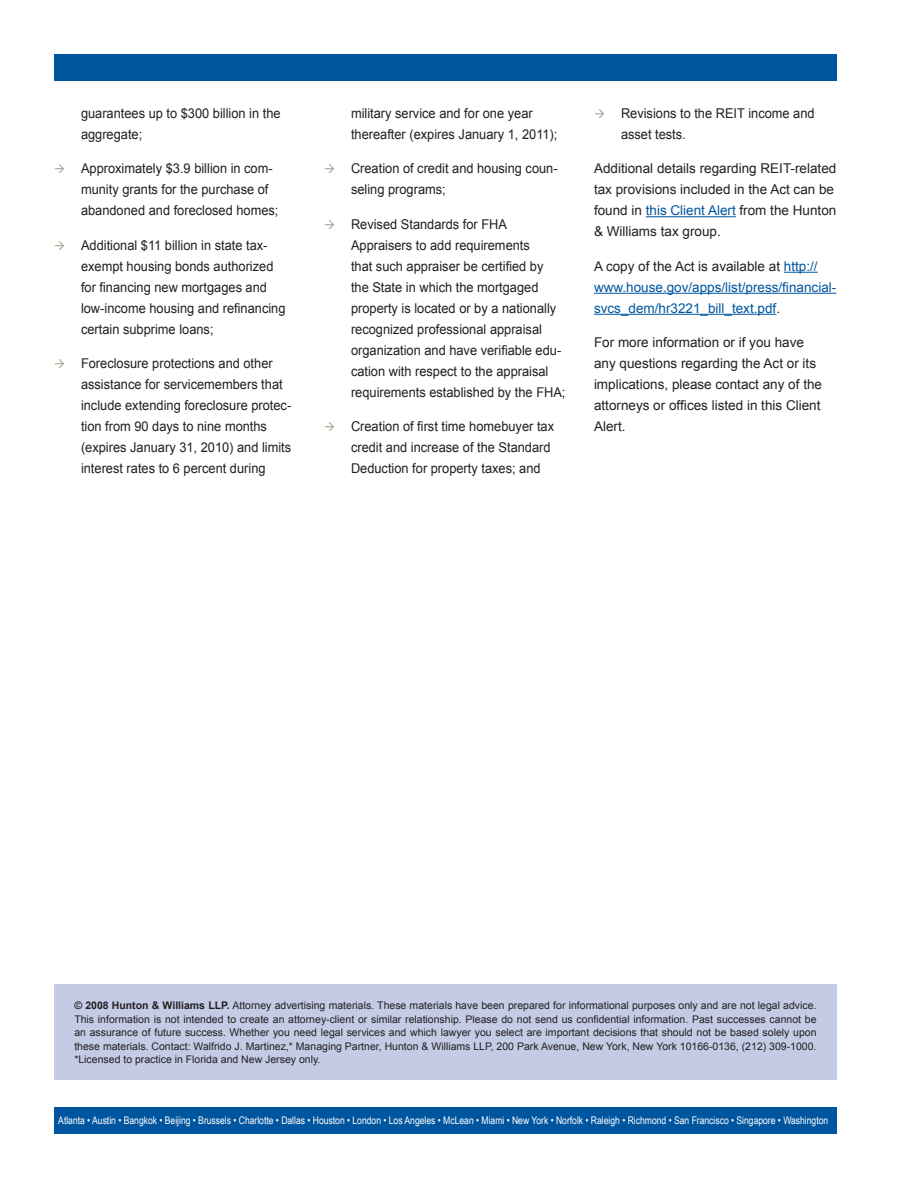
<style>
.page{position:relative;width:918px;height:1188px;background:#fff}
.page>*{position:absolute;margin:0;border:0;box-sizing:border-box;transform-origin:0 0}
.t1{font:13.5px/21px "Arial";color:#231f20;scale:.95 1}
.t2{font:13.5px/21px "Arial";color:#231f20}
.t3{font:13.5px/21px "Arial";color:#00559f}
.t4{font:10.5px/13.5px "Arial";color:#231f20;text-align:justify}
.t5{font:10.5px "Arial Narrow";color:#fff}
.s1{color:#aea698}
.s2{color:#00559f}
.s3{color:#231f20}
.s4{font-weight:700}
</style>
<div class="page">
<div style="left:54px;top:1107px;width:783px;height:27px;background:#00559f"></div>
<div style="left:54px;top:54px;width:783px;height:27px;background:#00559f"></div>
<div style="left:54px;top:984px;width:783px;height:96px;background:#c3cbe5"></div>
<hr style="left:646px;top:216px;width:90px;height:1px;background:#00559f">
<hr style="left:784px;top:272px;width:34px;height:1px;background:#00559f">
<hr style="left:594px;top:293px;width:242px;height:1px;background:#00559f">
<hr style="left:594px;top:314px;width:182px;height:1px;background:#00559f">
<p class="t1" style="left:81px;top:103px;width:212px">guarantees up to $300 billion in the aggregate;</p>
<p class="t1" style="left:81px;top:158px;width:209px;text-indent:-27px"><span class="s1">→</span> Approximately $3.9 billion in com&shy;munity grants for the purchase of abandoned and foreclosed homes;</p>
<p class="t1" style="left:81px;top:235px;width:217px;text-indent:-27px"><span class="s1">→</span> Additional $11 billion in state tax&shy;exempt housing bonds authorized for financing new mortgages and low-income housing and refinancing certain subprime loans;</p>
<p class="t1" style="left:81px;top:353px;width:223px;text-indent:-27px"><span class="s1">→</span> Foreclosure protections and other assistance for servicemembers that include extending foreclosure protec&shy;tion from 90 days to nine months (expires January 31, 2010) and limits interest rates to 6 percent during</p>
<p class="t1" style="left:351px;top:103px;width:219px">military service and for one year thereafter (expires January 1, 2011);</p>
<p class="t1" style="left:351px;top:158px;width:219px;text-indent:-27px"><span class="s1">→</span> Creation of credit and housing coun&shy;seling programs;</p>
<p class="t1" style="left:351px;top:214px;width:227px;text-indent:-27px"><span class="s1">→</span> Revised Standards for FHA Appraisers to add requirements<br>that such appraiser be certified by<br>the State in which the mortgaged property is located or by a nationally recognized professional appraisal organization and have verifiable edu&shy;cation with respect to the appraisal requirements established by the FHA;</p>
<p class="t1" style="left:351px;top:416px;width:215px;text-indent:-27px"><span class="s1">→</span> Creation of first time homebuyer tax credit and increase of the Standard<br>Deduction for property taxes; and</p>
<p class="t1" style="left:621px;top:103px;width:205px;text-indent:-27px"><span class="s1">→</span> Revisions to the REIT income and asset tests.</p>
<p class="t2" style="left:594px;top:158px;width:244px">Additional details regarding REIT-related tax provisions included in the Act can be found in <span class="s2">this Client Alert</span> from the Hunton &amp; Williams tax group.</p>
<p class="t3" style="left:594px;top:256px;width:244px"><span class="s3">A copy of the Act is available at</span> http:// www.house.gov/apps/list/press/financial&shy;svcs_dem/hr3221_bill_text.pdf<span class="s3">.</span></p>
<p class="t2" style="left:594px;top:332px;width:230px">For more information or if you have any questions regarding the Act or its implications, please contact any of the attorneys or offices listed in this Client<br>Alert.</p>
<p class="t4" style="left:74px;top:999px;width:744px"><span class="s4">© 2008 Hunton &amp; Williams LLP.</span> Attorney advertising materials. These materials have been prepared for informational purposes only and are not legal advice.<br>This information is not intended to create an attorney-client or similar relationship. Please do not send us confidential information. Past successes cannot be an assurance of future success. Whether you need legal services and which lawyer you select are important decisions that should not be based solely upon these materials. Contact: Walfrido J. Martinez,* Managing Partner, Hunton &amp; Williams LLP, 200 Park Avenue, New York, New York 10166-0136, (212) 309-1000. *Licensed to practice in Florida and New Jersey only.</p>
<p class="t5" style="left:58px;top:1112px;width:772px">Atlanta • Austin • Bangkok • Beijing • Brussels • Charlotte • Dallas • Houston • London • Los Angeles • McLean • Miami • New York • Norfolk • Raleigh • Richmond • San Francisco • Singapore • Washington</p>
</div>
